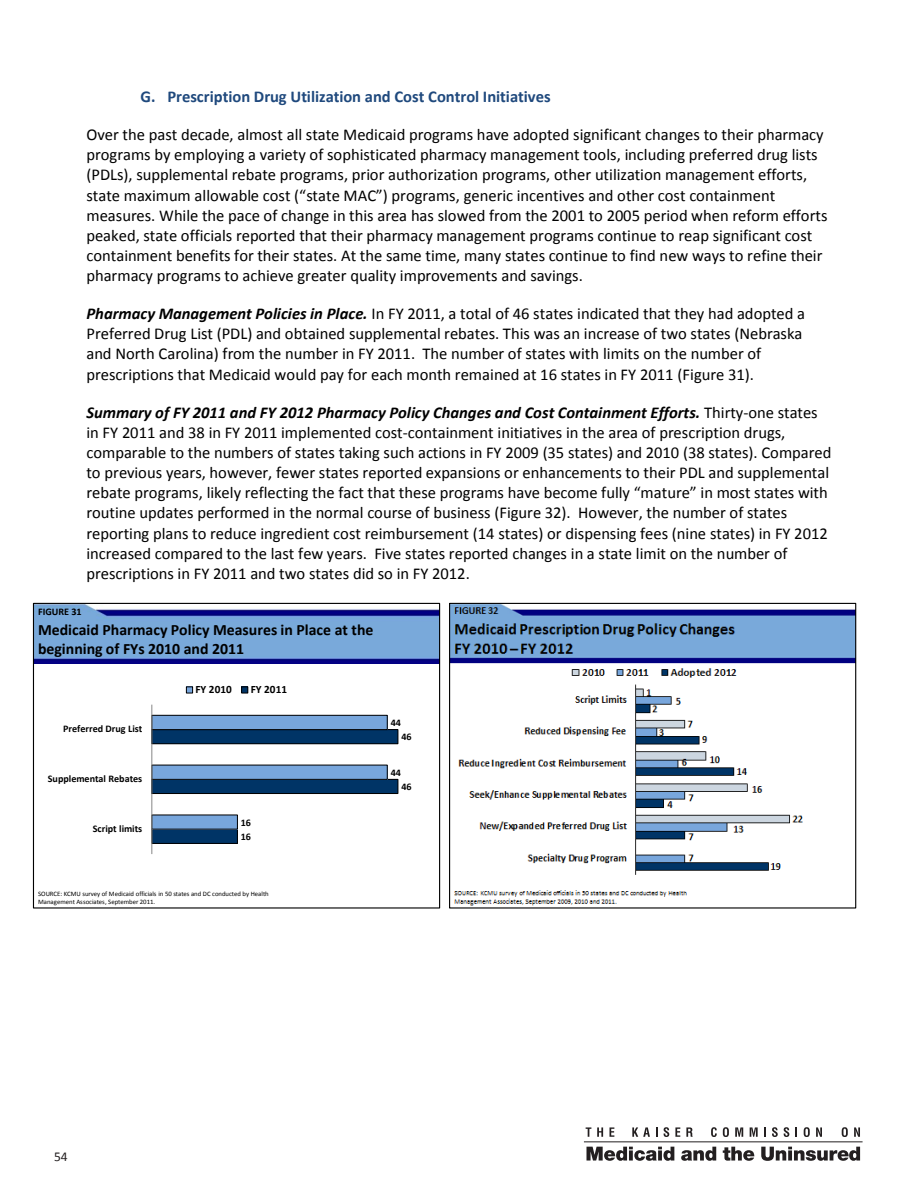
<style>
.page{position:relative;width:918px;height:1188px;background:#fff}
.page>*{position:absolute;margin:0;border:0;box-sizing:border-box;transform-origin:0 0}
.t1{font:16.5px/20.1px "Calibri";color:#000}
.t2{font:700 16.5px "Calibri";color:#1f497d}
.t3{font:700 15.75px/18.9px "Calibri";color:#000}
.t4{font:13.5px "Calibri";color:#231f20}
.t5{font:700 11.25px "Calibri";color:#000}
.t6{font:700 10.05px "Calibri";color:#000}
.t7{font:6.75px/8.1px "Calibri";letter-spacing:-.005em;color:#000}
.s1{font-weight:700;font-style:italic}
</style>
<div class="page">
<svg style="left:586px;top:1127px;width:5px;height:10px"></svg>
<svg style="left:597px;top:1127px;width:6px;height:10px"></svg>
<svg style="left:609px;top:1127px;width:5px;height:10px"></svg>
<svg style="left:632px;top:1127px;width:18px;height:10px"></svg>
<svg style="left:664px;top:1127px;width:5px;height:10px"></svg>
<svg style="left:675px;top:1127px;width:5px;height:10px"></svg>
<svg style="left:686px;top:1127px;width:7px;height:10px"></svg>
<svg style="left:711px;top:1127px;width:6px;height:10px"></svg>
<svg style="left:723px;top:1127px;width:6px;height:10px"></svg>
<svg style="left:735px;top:1127px;width:8px;height:10px"></svg>
<svg style="left:750px;top:1127px;width:8px;height:10px"></svg>
<svg style="left:764px;top:1127px;width:2px;height:10px"></svg>
<svg style="left:772px;top:1127px;width:6px;height:10px"></svg>
<svg style="left:784px;top:1127px;width:5px;height:10px"></svg>
<svg style="left:804px;top:1127px;width:6px;height:10px"></svg>
<svg style="left:816px;top:1127px;width:6px;height:10px"></svg>
<svg style="left:842px;top:1127px;width:6px;height:10px"></svg>
<svg style="left:854px;top:1127px;width:6px;height:10px"></svg>
<svg style="left:587px;top:1147px;width:87px;height:14px"></svg>
<svg style="left:681px;top:1147px;width:35px;height:14px"></svg>
<svg style="left:723px;top:1147px;width:31px;height:14px"></svg>
<svg style="left:761px;top:1147px;width:99px;height:14px"></svg>
<hr style="left:584px;top:1141px;width:279px;height:1px;background:#231f20">
<img style="left:35px;top:605px;width:403px;height:59px">
<div style="left:152px;top:829px;width:85px;height:14px;background:#003466"></div>
<div style="left:152px;top:829px;width:86px;height:15px;border:1px solid #000"></div>
<div style="left:152px;top:779px;width:246px;height:15px;background:#003466"></div>
<div style="left:152px;top:779px;width:246px;height:15px;border:1px solid #000"></div>
<div style="left:152px;top:730px;width:246px;height:14px;background:#003466"></div>
<div style="left:152px;top:729px;width:246px;height:15px;border:1px solid #000"></div>
<div style="left:152px;top:815px;width:85px;height:14px;background:#78a6dc"></div>
<div style="left:152px;top:765px;width:235px;height:14px;background:#78a6dc"></div>
<div style="left:152px;top:765px;width:235px;height:15px;border:1px solid #000"></div>
<div style="left:152px;top:715px;width:235px;height:15px;background:#78a6dc"></div>
<div style="left:152px;top:715px;width:235px;height:15px;border:1px solid #000"></div>
<hr style="left:152px;top:705px;width:1px;height:149px;background:#868686">
<div style="left:186px;top:687px;width:7px;height:6px;background:#78a6dc"></div>
<div style="left:186px;top:687px;width:7px;height:6px;border:1px solid #000"></div>
<div style="left:241px;top:687px;width:7px;height:6px;border:1px solid #000"></div>
<div style="left:33px;top:603px;width:407px;height:306px;border:1px solid #000"></div>
<img style="left:451px;top:605px;width:403px;height:301px">
<div style="left:449px;top:603px;width:407px;height:306px;border:1px solid #000"></div>
<p class="t2" style="left:140px;top:86px;width:412px">G. Prescription Drug Utilization and Cost Control Initiatives</p>
<p class="t1" style="left:86px;top:125px;width:743px">Over the past decade, almost all state Medicaid programs have adopted significant changes to their pharmacy programs by employing a variety of sophisticated pharmacy management tools, including preferred drug lists (PDLs), supplemental rebate programs, prior authorization programs, other utilization management efforts, state maximum allowable cost (“state MAC”) programs, generic incentives and other cost containment measures. While the pace of change in this area has slowed from the 2001 to 2005 period when reform efforts peaked, state officials reported that their pharmacy management programs continue to reap significant cost containment benefits for their states. At the same time, many states continue to find new ways to refine their pharmacy programs to achieve greater quality improvements and savings.</p>
<p class="t1" style="left:86px;top:304px;width:720px"><span class="s1">Pharmacy Management Policies in Place.</span> In FY 2011, a total of 46 states indicated that they had adopted a Preferred Drug List (PDL) and obtained supplemental rebates. This was an increase of two states (Nebraska and North Carolina) from the number in FY 2011. The number of states with limits on the number of prescriptions that Medicaid would pay for each month remained at 16 states in FY 2011 (Figure 31).</p>
<p class="t1" style="left:86px;top:402px;width:746px"><span class="s1">Summary of FY 2011 and FY 2012 Pharmacy Policy Changes and Cost Containment Efforts.</span> Thirty-one states in FY 2011 and 38 in FY 2011 implemented cost-containment initiatives in the area of prescription drugs, comparable to the numbers of states taking such actions in FY 2009 (35 states) and 2010 (38 states). Compared to previous years, however, fewer states reported expansions or enhancements to their PDL and supplemental rebate programs, likely reflecting the fact that these programs have become fully “mature” in most states with routine updates performed in the normal course of business (Figure 32). However, the number of states reporting plans to reduce ingredient cost reimbursement (14 states) or dispensing fees (nine states) in FY 2012 increased compared to the last few years. Five states reported changes in a state limit on the number of prescriptions in FY 2011 and two states did so in FY 2012.</p>
<p class="t6" style="left:38px;top:606px;width:45px">FIGURE 31</p>
<p class="t3" style="left:38px;top:621px;width:337px">Medicaid Pharmacy Policy Measures in Place at the beginning of FYs 2010 and 2011</p>
<p class="t6" style="left:63px;top:723px;width:81px">Preferred Drug List</p>
<p class="t6" style="left:48px;top:773px;width:96px">Supplemental Rebates</p>
<p class="t6" style="left:93px;top:822px;width:51px">Script limits</p>
<p class="t5" style="left:195px;top:682px;width:38px">FY 2010</p>
<p class="t5" style="left:251px;top:682px;width:38px">FY 2011</p>
<p class="t6" style="left:241px;top:816px;width:12px">16</p>
<p class="t6" style="left:241px;top:830px;width:12px">16</p>
<p class="t7" style="left:38px;top:889px;width:232px">SOURCE: KCMU survey of Medicaid officials in 50 states and DC conducted by Health<br>Management Associates, September 2011.</p>
<p class="t4" style="left:54px;top:1148px;width:15px">54</p>
<p class="t6" style="left:391px;top:716px;width:12px">44</p>
<p class="t6" style="left:401px;top:730px;width:12px">46</p>
<p class="t6" style="left:391px;top:766px;width:12px">44</p>
<p class="t6" style="left:401px;top:780px;width:12px">46</p>
</div>
